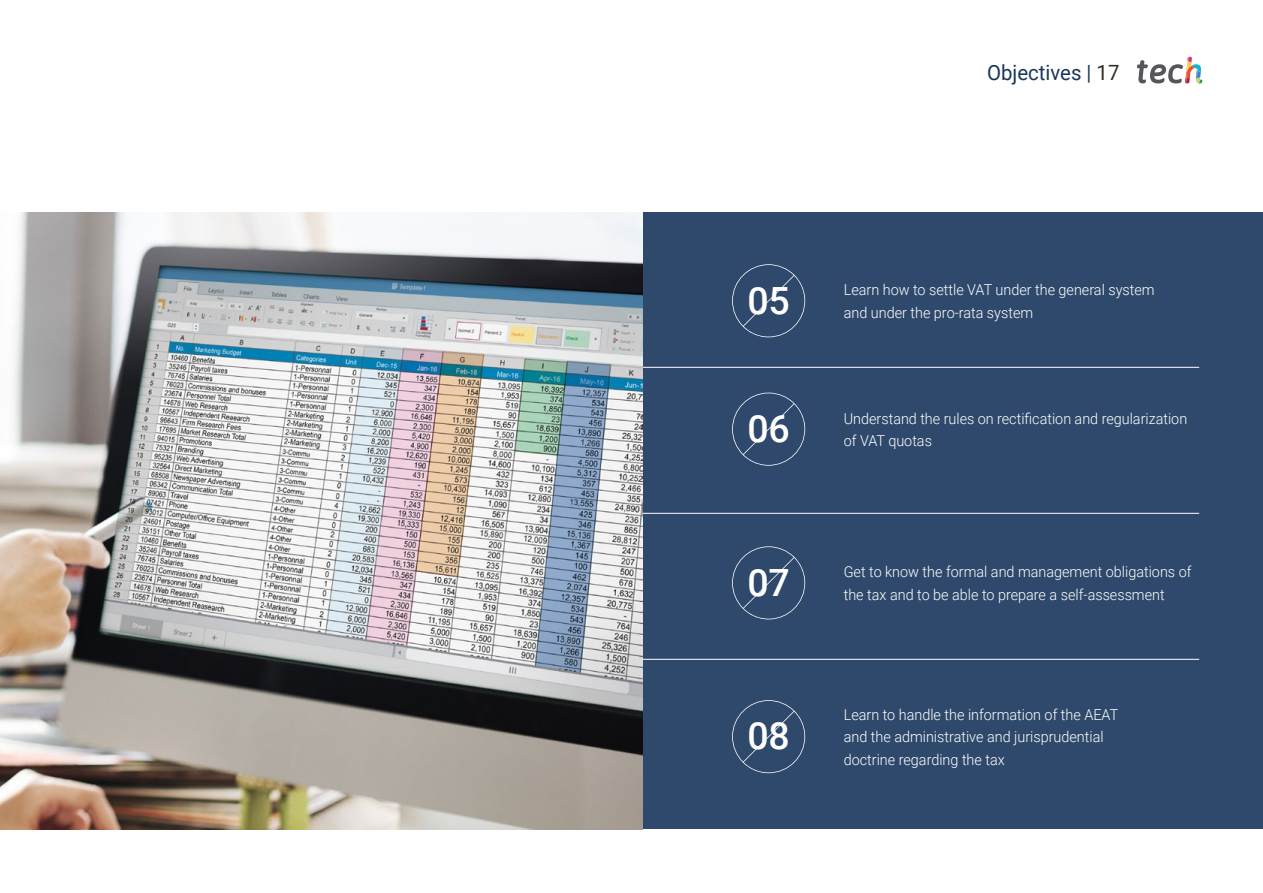
<style>
.page{position:relative;width:1263px;height:893px;background:#fff}
.page>*{position:absolute;margin:0;border:0;box-sizing:border-box;transform-origin:0 0}
.t1{font:500 37.5px "Roboto";color:#fff}
.t2{font:21px "Roboto";color:#1a355c}
.t3{font:300 15px/22.5px "Roboto";color:#fff;scale:.96 1}
.s1{color:#312e20}
</style>
<div class="page">
<svg style="left:1137px;top:57px;width:65px;height:27px"></svg>
<div style="left:642px;top:213px;width:621px;height:616px;background:#2e496b"></div>
<hr style="left:0;top:513px;width:1199px;height:1px;background:#fff">
<hr style="left:0;top:367px;width:1199px;height:1px;background:#fff">
<hr style="left:0;top:659px;width:1199px;height:1px;background:#fff">
<svg style="left:732px;top:393px;width:73px;height:73px"></svg>
<svg style="left:732px;top:546px;width:73px;height:73px"></svg>
<svg style="left:732px;top:700px;width:73px;height:73px"></svg>
<svg style="left:732px;top:264px;width:73px;height:73px"></svg>
<img style="left:0;top:213px;width:642px;height:616px">
<h2 class="t2" style="left:987px;top:57px;width:134px">Objectives | <span class="s1">17</span></h2>
<h1 class="t1" style="left:747px;top:274px;width:44px">05</h1>
<p class="t3" style="left:844px;top:278px;width:325px">Learn how to settle VAT under the general system</p>
<p class="t3" style="left:844px;top:301px;width:199px">and under the pro-rata system</p>
<h1 class="t1" style="left:747px;top:402px;width:44px">06</h1>
<p class="t3" style="left:844px;top:406px;width:359px">Understand the rules on rectification and regularization of VAT quotas</p>
<h1 class="t1" style="left:747px;top:556px;width:44px">07</h1>
<p class="t3" style="left:844px;top:560px;width:364px">Get to know the formal and management obligations of the tax and to be able to prepare a self-assessment</p>
<h1 class="t1" style="left:747px;top:710px;width:44px">08</h1>
<p class="t3" style="left:844px;top:703px;width:287px">Learn to handle the information of the AEAT and the administrative and jurisprudential doctrine regarding the tax</p>
</div>
